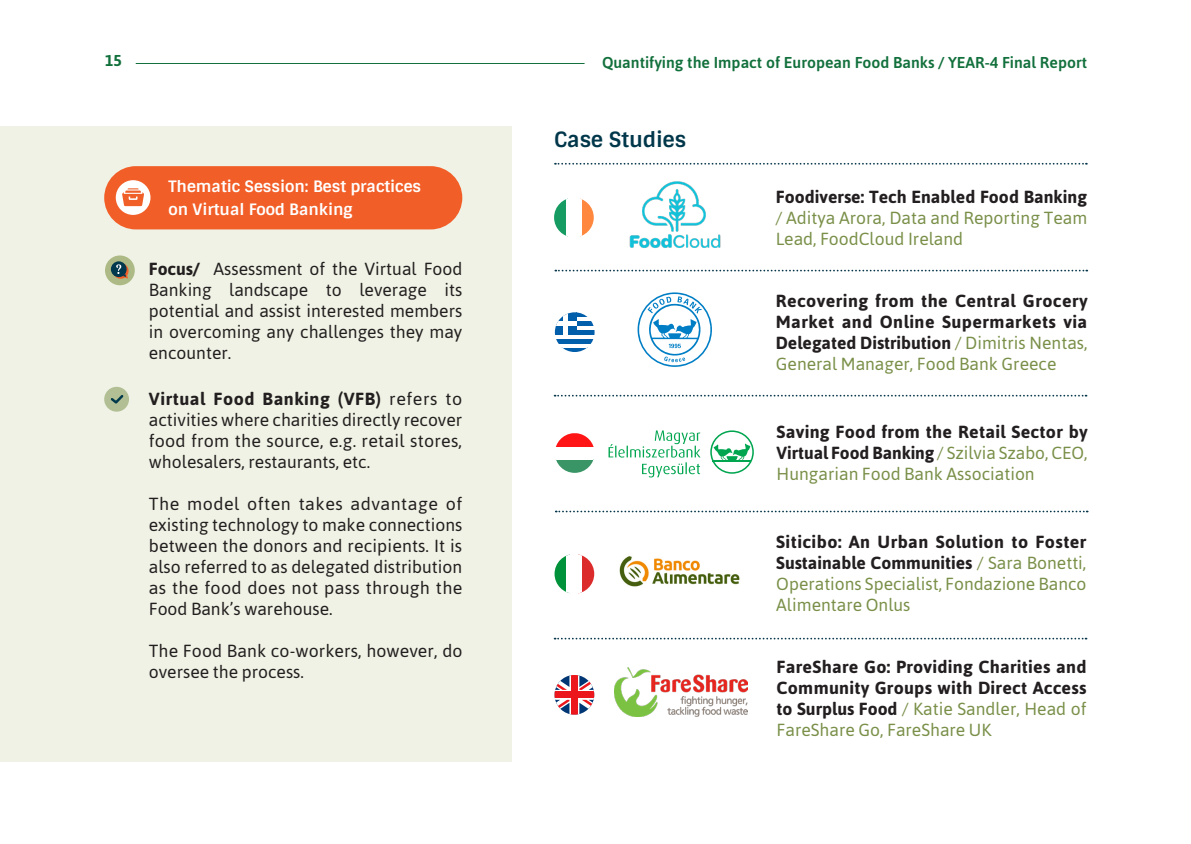
<style>
.page{position:relative;width:1191px;height:844px;background:#fff}
.page>*{position:absolute;margin:0;border:0;box-sizing:border-box;transform-origin:0 0}
.t1{font:700 21px "Sintony";color:#00374a}
.t2{font:17.5px/21px "Asap";color:#231f20;text-align:justify}
.Body{font:700 17.5px/21px "Asap";letter-spacing:.015em;color:#231f20;text-align:justify}
.Body-2{font:17.5px/21px "Asap";color:#7a9049;text-align:justify}
.t3{font:500 15.75px "Asap";color:#12703c}
.t4{font:700 15.75px "Sintony";color:#fff}
.t5{font:700 15.75px "Asap";color:#12703c}
.s1{font-weight:700}
.s2{font-weight:700;color:#231f20}
.s3{font-weight:400;color:#7a9049}
</style>
<div class="page">
<div style="left:0;top:126px;width:511px;height:635px;background:#eff2e4"></div>
<hr style="left:136px;top:63px;width:448px;height:1px;background:#12703c">
<div style="left:104px;top:166px;width:358px;height:63px;background:#f25e27;border-radius:32px"></div>
<div style="left:116px;top:180px;width:34px;height:35px;background:#fff;border-radius:50%"></div>
<svg style="left:122px;top:188px;width:22px;height:18px"></svg>
<div style="left:104px;top:387px;width:25px;height:24px;background:#b2bf94;border-radius:50%"></div>
<svg style="left:110px;top:395px;width:14px;height:9px"></svg>
<svg style="left:555px;top:163px;width:532px;height:2px"></svg>
<svg style="left:555px;top:270px;width:532px;height:1px"></svg>
<svg style="left:554px;top:394px;width:532px;height:2px"></svg>
<svg style="left:556px;top:510px;width:531px;height:2px"></svg>
<svg style="left:554px;top:637px;width:532px;height:2px"></svg>
<img style="left:629px;top:181px;width:92px;height:67px">
<svg style="left:581px;top:199px;width:13px;height:37px"></svg>
<svg style="left:554px;top:199px;width:12px;height:37px"></svg>
<svg style="left:554px;top:556px;width:12px;height:36px"></svg>
<svg style="left:582px;top:555px;width:12px;height:37px"></svg>
<img style="left:619px;top:556px;width:121px;height:31px">
<img style="left:614px;top:667px;width:133px;height:49px">
<svg style="left:637px;top:292px;width:75px;height:75px"></svg>
<svg style="left:710px;top:430px;width:44px;height:43px"></svg>
<svg style="left:608px;top:430px;width:92px;height:47px"></svg>
<svg style="left:561px;top:347px;width:27px;height:5px"></svg>
<svg style="left:558px;top:343px;width:34px;height:1px"></svg>
<hr style="left:555px;top:339px;width:39px;height:4px;background:#005eab">
<hr style="left:576px;top:330px;width:18px;height:4px;background:#005eab">
<svg style="left:577px;top:321px;width:16px;height:4px"></svg>
<svg style="left:576px;top:312px;width:10px;height:4px"></svg>
<svg style="left:555px;top:312px;width:21px;height:22px"></svg>
<hr style="left:555px;top:321px;width:21px;height:4px;background:#fff">
<hr style="left:563px;top:312px;width:4px;height:22px;background:#fff">
<svg style="left:555px;top:459px;width:39px;height:13px"></svg>
<svg style="left:556px;top:433px;width:38px;height:13px"></svg>
<svg style="left:554px;top:675px;width:40px;height:39px"></svg>
<div style="left:105px;top:255px;width:30px;height:30px;background:#adba85;border-radius:50%"></div>
<svg style="left:111px;top:261px;width:18px;height:18px"></svg>
<p class="t5" style="left:105px;top:50px;width:18px">15</p>
<p class="t3" style="left:602px;top:52px;width:486px">Quantifying the Impact of European Food Banks / YEAR-4 Final Report</p>
<p class="t4" style="left:168px;top:177px;width:254px">Thematic Session: Best practices</p>
<p class="t4" style="left:168px;top:199px;width:186px">on Virtual Food Banking</p>
<p class="t2" style="left:149px;top:258px;width:315px"><span class="s1">Focus/</span> Assessment of the Virtual Food Banking landscape to leverage its potential and assist interested members in overcoming any challenges they may encounter.</p>
<p class="t2" style="left:149px;top:387px;width:315px"><span class="s1">Virtual Food Banking (VFB)</span> refers to activities where charities directly recover food from the source, e.g. retail stores, wholesalers, restaurants, etc.</p>
<p class="t2" style="left:149px;top:492px;width:315px">The model often takes advantage of existing technology to make connections between the donors and recipients. It is also referred to as delegated distribution as the food does not pass through the Food Bank’s warehouse.</p>
<p class="t2" style="left:149px;top:639px;width:315px">The Food Bank co-workers, however, do oversee the process.</p>
<p class="t1" style="left:554px;top:126px;width:134px">Case Studies</p>
<p class="Body-2" style="left:776px;top:186px;width:313px"><span class="s2">Foodiverse: Tech Enabled Food Banking </span>/ Aditya Arora, Data and Reporting Team Lead, FoodCloud Ireland</p>
<p class="Body" style="left:776px;top:289px;width:313px">Recovering from the Central Grocery Market and Online Supermarkets via Delegated Distribution <span class="s3">/ Dimitris Nentas, General Manager, Food Bank Greece</span></p>
<p class="Body" style="left:776px;top:421px;width:312px">Saving Food from the Retail Sector by Virtual Food Banking <span class="s3">/ Szilvia Szabo, CEO, Hungarian Food Bank Association</span></p>
<p class="Body-2" style="left:776px;top:531px;width:312px"><span class="s2">Siticibo: An Urban Solution to Foster Sustainable Communities</span> / Sara Bonetti, Operations Specialist, Fondazione Banco Alimentare Onlus</p>
<p class="Body" style="left:776px;top:655px;width:311px">FareShare Go: Providing Charities and Community Groups with Direct Access to Surplus Food <span class="s3">/ Katie Sandler, Head of FareShare Go, FareShare UK</span></p>
</div>
